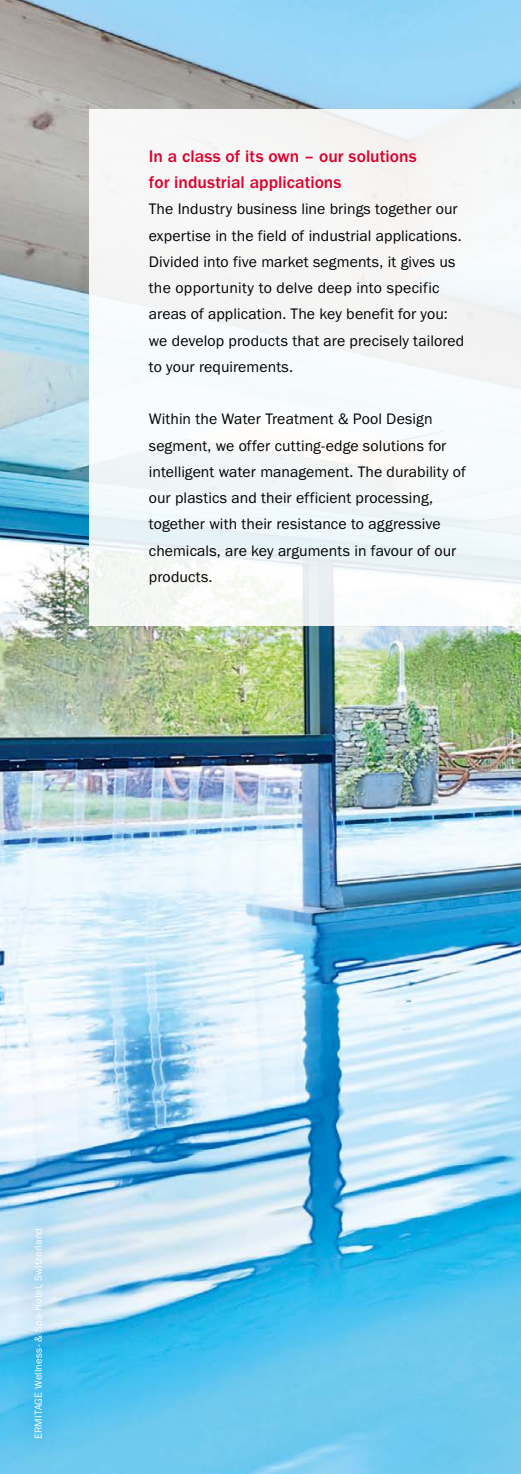
<style>
.page{position:relative;width:521px;height:1474px;background:#fff}
.page>*{position:absolute;margin:0;border:0;box-sizing:border-box;transform-origin:0 0}
.t1{font:500 17.5px/26.2px "Franklin Gothic URW";letter-spacing:.005em;color:#dd002c}
.t2{font:15.75px/26.2px "Franklin Gothic URW Boo";letter-spacing:.005em;color:#000}
.t3{font:10.5px "Franklin Gothic URW Boo";letter-spacing:.015em;color:#fff}
</style>
<div class="page">
<img style="left:0;top:0;width:521px;height:1473px">
<div style="left:89px;top:109px;width:432px;height:516px;background:#f6f7f7"></div>
<svg style="left:12px;top:1207px;width:52px;height:252px;background:#84cfef"></svg>
<p class="t1" style="left:149px;top:142px;width:269px">In a class of its own – our solutions for industrial applications</p>
<p class="t2" style="left:149px;top:195px;width:317px">The Industry business line brings together our expertise in the field of industrial applications.<br>Divided into five market segments, it gives us the opportunity to delve deep into specific areas of application. The key benefit for you: we develop products that are precisely tailored to your requirements.</p>
<p class="t2" style="left:149px;top:405px;width:318px">Within the Water Treatment &amp; Pool Design segment, we offer cutting-edge solutions for intelligent water management. The durability of our plastics and their efficient processing, together with their resistance to aggressive chemicals, are key arguments in favour of our products.</p>
<p class="t3" style="left:32px;top:1439px;width:213px;rotate:-90deg">ERMITAGE Wellness- &amp; Spa-Hotel, Switzerland</p>
</div>
